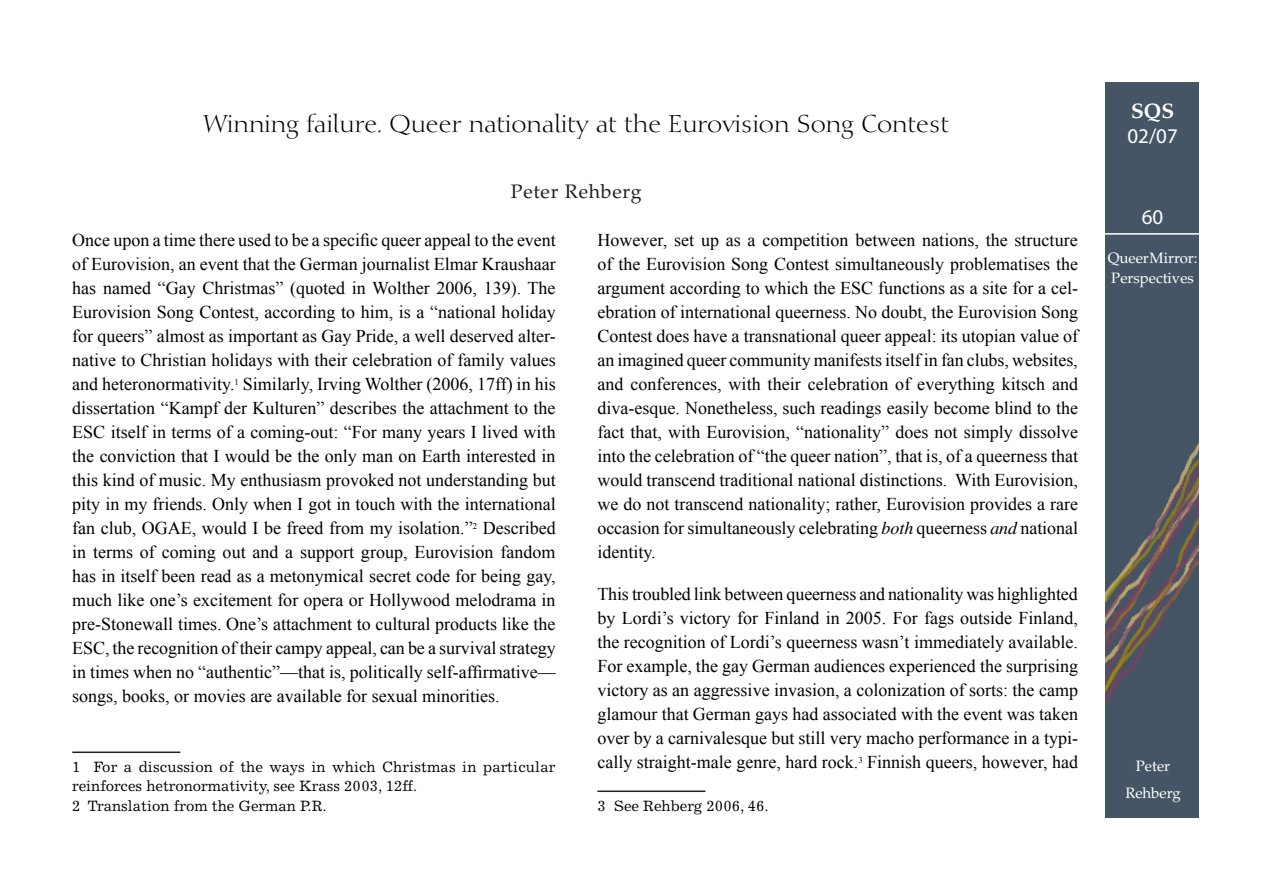
<style>
.page{position:relative;width:1263px;height:893px;background:#fff}
.page>*{position:absolute;margin:0;border:0;box-sizing:border-box;transform-origin:0 0}
.otsikko{font:24px "Diotima LT Std";color:#000}
.t1{font:21px "Myriad Pro";color:#fff}
.t2{font:700 21px "Palatino LT Std";color:#fff}
.Kirjoittaja{font:19.5px "Palatino LT Std";letter-spacing:.04em;color:#231f20}
.tekstivartalo{font:18px/24px "Times New Roman";color:#000;text-align:justify}
.viitteet{font:15px/19.5px "Excelsior LT Std";color:#000}
.t3{font:15px/19.5px "Palatino LT Std";color:#fff}
.s1{font-family:"Times LT Std";font-style:italic}
</style>
<div class="page">
<img style="left:1106px;top:82px;width:92px;height:736px">
<hr style="left:1100px;top:233px;width:103px;height:2px;background:#fff">
<hr style="left:72px;top:751px;width:108px;height:2px;background:#231f20">
<hr style="left:597px;top:790px;width:108px;height:2px;background:#231f20">
<p class="otsikko" style="left:203px;top:109px;width:747px">Winning failure. Queer nationality at the Eurovision Song Contest</p>
<p class="Kirjoittaja" style="left:511px;top:179px;width:132px">Peter Rehberg</p>
<p class="tekstivartalo" style="left:72px;top:228px;width:485px">Once upon a time there used to be a specific queer appeal to the event of Eurovision, an event that the German journalist Elmar Kraushaar has named “Gay Christmas” (quoted in Wolther 2006, 139). The Eurovision Song Contest, according to him, is a “national holiday for queers” almost as important as Gay Pride, a well deserved alter&shy;native to Christian holidays with their celebration of family values and heteronormativity.<sup>1</sup> Similarly, Irving Wolther (2006, 17ff) in his dissertation “Kampf der Kulturen” describes the attachment to the ESC itself in terms of a coming-out: “For many years I lived with the conviction that I would be the only man on Earth interested in this kind of music. My enthusiasm provoked not understanding but pity in my friends. Only when I got in touch with the international fan club, OGAE, would I be freed from my isolation.”<sup>2</sup> Described in terms of coming out and a support group, Eurovision fandom has in itself been read as a metonymical secret code for being gay, much like one’s excitement for opera or Hollywood melodrama in pre-Stonewall times. One’s attachment to cultural products like the ESC, the recognition of their campy appeal, can be a survival strategy in times when no “authentic”—that is, politically self-affirmative— songs, books, or movies are available for sexual minorities.</p>
<p class="tekstivartalo" style="left:597px;top:228px;width:482px">However, set up as a competition between nations, the structure of the Eurovision Song Contest simultaneously problematises the argument according to which the ESC functions as a site for a cel&shy;ebration of international queerness. No doubt, the Eurovision Song Contest does have a transnational queer appeal: its utopian value of an imagined queer community manifests itself in fan clubs, websites, and conferences, with their celebration of everything kitsch and diva-esque. Nonetheless, such readings easily become blind to the fact that, with Eurovision, “nationality” does not simply dissolve into the celebration of “the queer nation”, that is, of a queerness that would transcend traditional national distinctions. With Eurovision, we do not transcend nationality; rather, Eurovision provides a rare occasion for simultaneously celebrating <span class="s1">both</span> queerness <span class="s1">and</span> national identity.</p>
<p class="tekstivartalo" style="left:597px;top:582px;width:482px">This troubled link between queerness and nationality was highlighted by Lordi’s victory for Finland in 2005. For fags outside Finland, the recognition of Lordi’s queerness wasn’t immediately available.<br>For example, the gay German audiences experienced the surprising victory as an aggressive invasion, a colonization of sorts: the camp glamour that German gays had associated with the event was taken over by a carnivalesque but still very macho performance in a typi&shy;cally straight-male genre, hard rock.<sup>3</sup> Finnish queers, however, had</p>
<p class="viitteet" style="left:597px;top:796px;width:173px">3 See Rehberg 2006, 46.</p>
<p class="viitteet" style="left:72px;top:757px;width:485px">1 For a discussion of the ways in which Christmas in particular reinforces hetronormativity, see Krass 2003, 12ff.</p>
<p class="viitteet" style="left:72px;top:796px;width:256px">2 Translation from the German P.R.</p>
<p class="t2" style="left:1131px;top:99px;width:45px">SQS</p>
<p class="t1" style="left:1127px;top:123px;width:52px">02/07</p>
<p class="t1" style="left:1142px;top:204px;width:23px">60</p>
<p class="t3" style="left:1108px;top:249px;width:91px">QueerMirror:<br>Perspectives</p>
<p class="t3" style="left:1136px;top:756px;width:36px">Peter</p>
<p class="t3" style="left:1125px;top:783px;width:57px">Rehberg</p>
</div>
